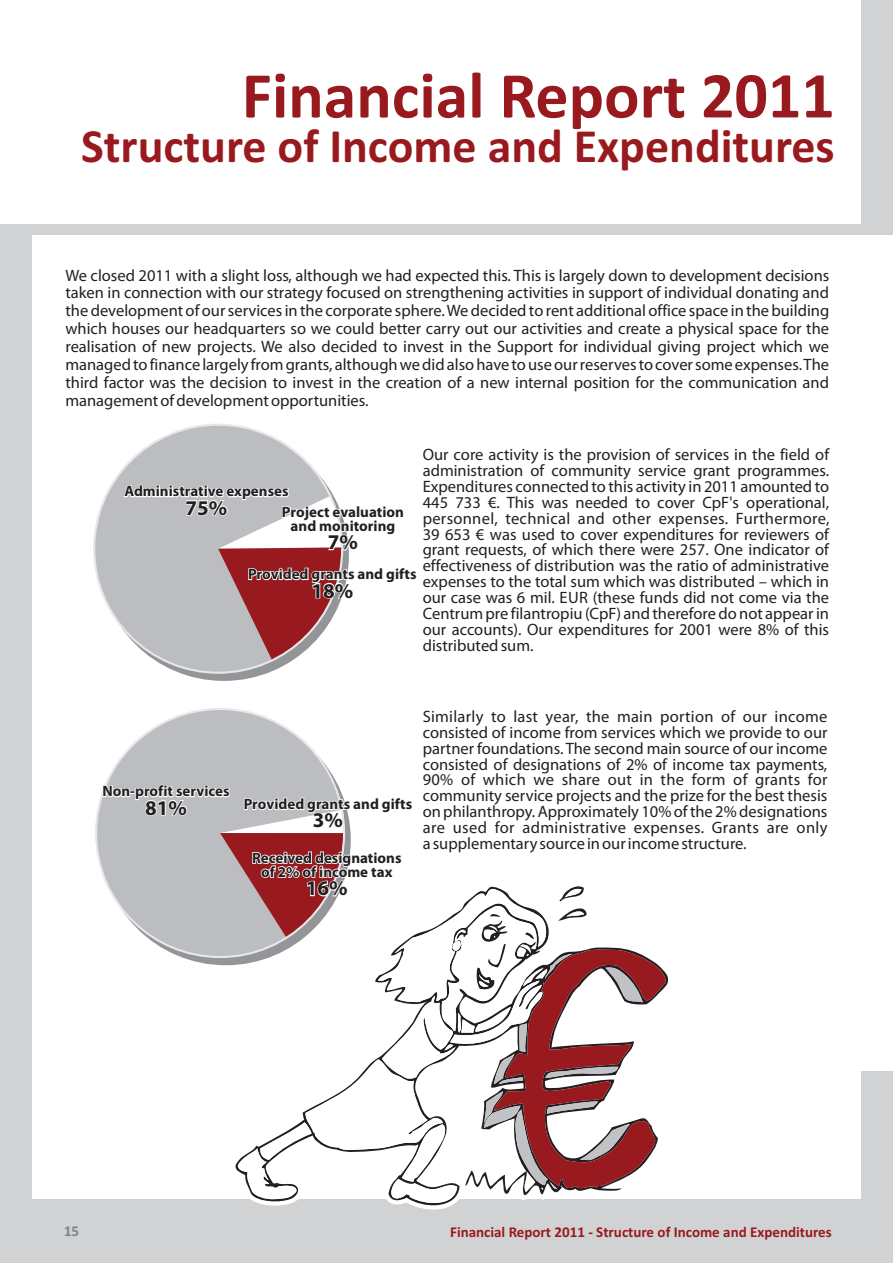
<style>
.page{position:relative;width:893px;height:1263px;background:#fff}
.page>*{position:absolute;margin:0;border:0;box-sizing:border-box;transform-origin:0 0}
.t1{font:700 66px "Calibri";color:#991a1e}
.t2{font:700 48px "Calibri";color:#991a1e}
.t3{font:700 21px "Myriad Pro";color:#231f20}
.t4{font:16.5px/15.9px "Myriad Pro";color:#231f20;text-align:justify}
.t5{font:700 15px/14px "Myriad Pro";color:#231f20;text-align:center}
.t6{font:700 15px "Calibri";color:#991a1e}
.t7{font:700 15px "Calibri";color:#808285}
</style>
<div class="page">
<div style="left:861px;top:0;width:32px;height:227px;background:#d1d2d4"></div>
<div style="left:0;top:224px;width:893px;height:10px;background:#d1d2d4"></div>
<div style="left:861px;top:1071px;width:32px;height:192px;background:#d1d2d4"></div>
<div style="left:0;top:1199px;width:869px;height:64px;background:#d1d2d4"></div>
<div style="left:0;top:227px;width:32px;height:1036px;background:#d1d2d4"></div>
<div style="left:96px;top:709px;width:248px;height:248px;background:#bcbdc0;border-radius:50%"></div>
<svg style="left:103px;top:785px;width:564px;height:422px"></svg>
<div style="left:94px;top:425px;width:248px;height:248px;background:#bcbdc0;border-radius:50%"></div>
<svg style="left:123px;top:485px;width:226px;height:175px"></svg>
<h1 class="t1" style="left:242px;top:68px;width:595px">Financial Report 2011</h1>
<h2 class="t2" style="left:81px;top:126px;width:755px">Structure of Income and Expenditures</h2>
<p class="t4" style="left:65px;top:268px;width:765px;line-height:17.9px">We closed 2011 with a slight loss, although we had expected this. This is largely down to development decisions taken in connection with our strategy focused on strengthening activities in support of individual donating and the development of our services in the corporate sphere. We decided to rent additional office space in the building which houses our headquarters so we could better carry out our activities and create a physical space for the realisation of new projects. We also decided to invest in the Support for individual giving project which we managed to finance largely from grants, although we did also have to use our reserves to cover some expenses. The third factor was the decision to invest in the creation of a new internal position for the communication and management of development opportunities.</p>
<p class="t4" style="left:423px;top:448px;width:408px">Our core activity is the provision of services in the field of administration of community service grant programmes.<br>Expenditures connected to this activity in 2011 amounted to 445 733 €. This was needed to cover CpF's operational, personnel, technical and other expenses. Furthermore, 39 653 € was used to cover expenditures for reviewers of grant requests, of which there were 257. One indicator of effectiveness of distribution was the ratio of administrative expenses to the total sum which was distributed – which in our case was 6 mil. EUR (these funds did not come via the Centrum pre filantropiu (CpF) and therefore do not appear in our accounts). Our expenditures for 2001 were 8% of this distributed sum.</p>
<p class="t5" style="left:124px;top:486px;width:166px">Administrative expenses</p>
<p class="t3" style="left:186px;top:499px;width:43px">75%</p>
<p class="t5" style="left:282px;top:506px;width:123px">Project evaluation and monitoring</p>
<p class="t3" style="left:328px;top:534px;width:32px">7%</p>
<p class="t5" style="left:248px;top:568px;width:170px">Provided grants and gifts</p>
<p class="t3" style="left:311px;top:582px;width:43px">18%</p>
<p class="t5" style="left:102px;top:786px;width:129px">Non-profit services</p>
<p class="t3" style="left:145px;top:799px;width:43px">81%</p>
<p class="t5" style="left:244px;top:798px;width:170px">Provided grants and gifts</p>
<p class="t3" style="left:313px;top:812px;width:32px">3%</p>
<p class="t5" style="left:252px;top:852px;width:151px">Received designations of 2% of income tax</p>
<p class="t3" style="left:306px;top:879px;width:43px">16%</p>
<p class="t4" style="left:423px;top:710px;width:406px">Similarly to last year, the main portion of our income consisted of income from services which we provide to our partner foundations. The second main source of our income consisted of designations of 2% of income tax payments, 90% of which we share out in the form of grants for community service projects and the prize for the best thesis on philanthropy. Approximately 10% of the 2% designations are used for administrative expenses. Grants are only a supplementary source in our income structure.</p>
<p class="t7" style="left:64px;top:1225px;width:17px">15</p>
<p class="t6" style="left:450px;top:1226px;width:383px">Financial Report 2011 - Structure of Income and Expenditures</p>
</div>
